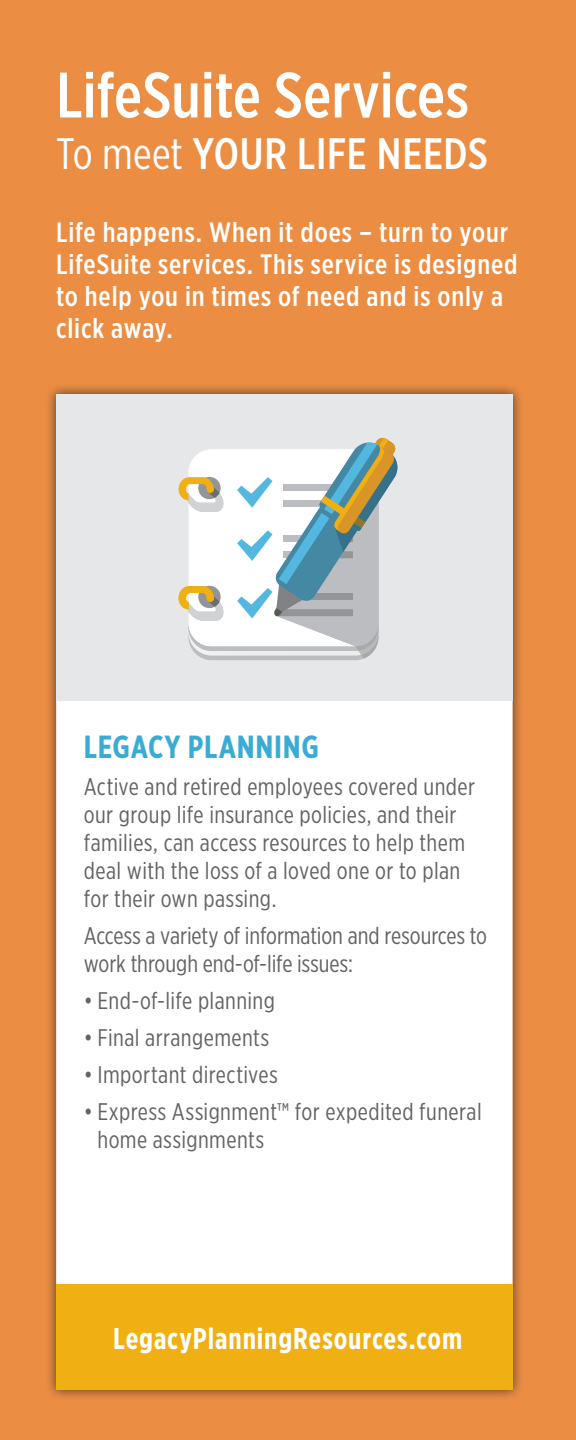
<style>
.page{position:relative;width:576px;height:1440px;background:#eb8d43}
.page>*{position:absolute;margin:0;border:0;box-sizing:border-box;transform-origin:0 0}
.Kicker_2_22_26{font:500 64px "Gotham X Narrow";color:#fff}
.Kicker_2_22_26-2{font:500 44px "Gotham X Narrow";letter-spacing:.015em;color:#fff}
.Body_1_9_5_12_5{font:700 32px "Gotham X Narrow";letter-spacing:.02em;color:#3aacd4}
.Body_1_9_5_12_5-2{font:700 30px "Gotham X Narrow";letter-spacing:.03em;color:#fff;scale:.95 1}
.Intro_Narrow_14_18{font:500 28px/32px "Gotham X Narrow";letter-spacing:.03em;color:#fff}
.Body_1_9_5_12_5-3{font:24px/28px "Gotham X Narrow";letter-spacing:.015em;color:#636366}
.Body_1_9_5_12_5-4{font:24px/28px "Gotham X Narrow";letter-spacing:-.005em;color:#636366}
.s1{font-weight:400}
</style>
<div class="page">
<div style="left:45px;top:384px;width:478px;height:1016px;background:#231f20;opacity:.75"></div>
<div style="left:56px;top:395px;width:457px;height:995px;background:#fff;border:2px solid #fff"></div>
<div style="left:56px;top:1284px;width:457px;height:106px;background:#f0af13"></div>
<div style="left:56px;top:395px;width:457px;height:306px;background:#e6e7e9"></div>
<svg style="left:179px;top:438px;width:219px;height:220px"></svg>
<p class="Kicker_2_22_26" style="left:56px;top:56px;width:414px">LifeSuite Services</p>
<p class="Kicker_2_22_26-2" style="left:56px;top:127px;width:433px"><span class="s1">To meet</span> YOUR LIFE NEEDS</p>
<p class="Intro_Narrow_14_18" style="left:56px;top:216px;width:463px">Life happens. When it does – turn to your LifeSuite services. This service is designed to help you in times of need and is only a click away.</p>
<p class="Body_1_9_5_12_5" style="left:84px;top:727px;width:237px">LEGACY PLANNING</p>
<p class="Body_1_9_5_12_5-3" style="left:84px;top:772px;width:393px">Active and retired employees covered under our group life insurance policies, and their families, can access resources to help them deal with the loss of a loved one or to plan for their own passing.</p>
<p class="Body_1_9_5_12_5-4" style="left:84px;top:921px;width:405px">Access a variety of information and resources to work through end-of-life issues:</p>
<p class="Body_1_9_5_12_5-3" style="left:84px;top:986px;width:193px">• End-of-life planning</p>
<p class="Body_1_9_5_12_5-3" style="left:84px;top:1023px;width:187px">• Final arrangements</p>
<p class="Body_1_9_5_12_5-3" style="left:84px;top:1060px;width:195px">• Important directives</p>
<p class="Body_1_9_5_12_5-3" style="left:97px;top:1097px;width:386px;text-indent:-14px">• Express Assignment™ for expedited funeral home assignments</p>
<p class="Body_1_9_5_12_5-2" style="left:113px;top:1320px;width:369px">LegacyPlanningResources.com</p>
</div>
